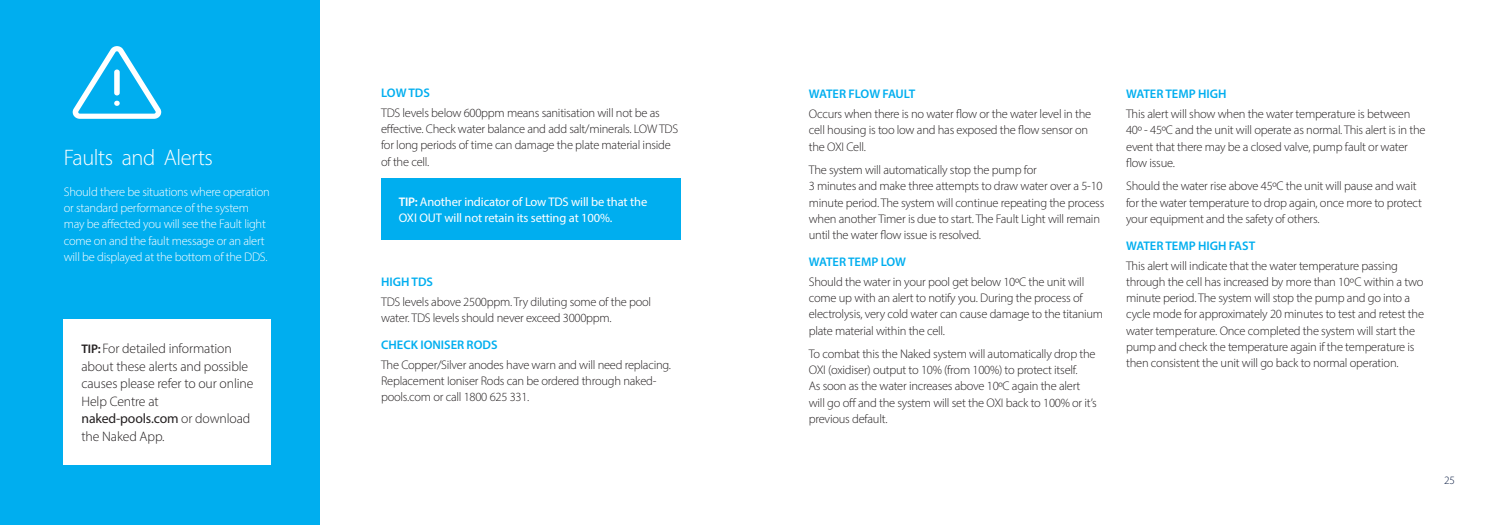
<style>
.page{position:relative;width:1489px;height:525px;background:#fff}
.page>*{position:absolute;margin:0;border:0;box-sizing:border-box;transform-origin:0 0}
.Heading{font:300 22.5px "Myriad Pro";letter-spacing:-.02em;color:#fff}
.Tip{font:300 13.75px/17.5px "Myriad Pro";letter-spacing:-.01em;color:#231f20}
.Body{font:300 12.5px/16.2px "Myriad Pro";letter-spacing:-.02em;color:#231f20}
.Body-2{font:300 12.5px/16.2px "Myriad Pro";letter-spacing:-.02em;color:#fff}
.Tip-2{font:12.5px/16.2px "Myriad Pro";letter-spacing:-.01em;color:#fff}
.Blue_Subtitle{font:600 12.5px "Myriad Pro";color:#00aeef}
.Blue_Subtitle-2{font:600 12.5px "Myriad Pro";letter-spacing:-.03em;color:#00aeef}
.t1{font:300 11.25px "Myriad Pro";color:#0a1c42}
.s1{font-weight:600;font-size:12.5px}
.s2{font-weight:400}
.s3{font-weight:600}
</style>
<div class="page">
<div style="left:0;top:0;width:319px;height:524px;background:#00aeef"></div>
<div style="left:64px;top:319px;width:207px;height:145px;background:#fff"></div>
<div style="left:381px;top:178px;width:299px;height:61px;background:#00aeef"></div>
<svg style="left:72px;top:46px;width:89px;height:73px"></svg>
<p class="Heading" style="left:64px;top:144px;width:151px">Faults and Alerts</p>
<p class="Body-2" style="left:64px;top:183px;width:208px">Should there be situations where operation or standard performance of the system may be affected you will see the Fault light come on and the fault message or an alert will be displayed at the bottom of the DDS.</p>
<p class="Tip" style="left:81px;top:339px;width:173px"><span class="s1">TIP:</span> For detailed information about these alerts and possible causes please refer to our online<br>Help Centre at <span class="s2">naked-pools.com</span> or download the Naked App.</p>
<p class="Blue_Subtitle" style="left:381px;top:86px;width:50px">LOW TDS</p>
<p class="Body" style="left:381px;top:104px;width:298px">TDS levels below 600ppm means sanitisation will not be as effective. Check water balance and add salt/minerals. LOW TDS for long periods of time can damage the plate material inside of the cell.</p>
<p class="Tip-2" style="left:399px;top:193px;width:250px"><span class="s3">TIP:</span> Another indicator of Low TDS will be that the<br>OXI OUT will not retain its setting at 100%.</p>
<p class="Blue_Subtitle" style="left:381px;top:275px;width:53px">HIGH TDS</p>
<p class="Body" style="left:381px;top:293px;width:271px">TDS levels above 2500ppm. Try diluting some of the pool water. TDS levels should never exceed 3000ppm.</p>
<p class="Blue_Subtitle" style="left:381px;top:338px;width:118px">CHECK IONISER RODS</p>
<p class="Body" style="left:381px;top:356px;width:291px">The Copper/Silver anodes have warn and will need replacing.<br>Replacement Ioniser Rods can be ordered through naked&shy;pools.com or call 1800 625 331.</p>
<p class="Blue_Subtitle-2" style="left:809px;top:87px;width:108px">WATER FLOW FAULT</p>
<p class="Body" style="left:808px;top:106px;width:284px">Occurs when there is no water flow or the water level in the cell housing is too low and has exposed the flow sensor on the OXI Cell.</p>
<p class="Body" style="left:808px;top:161px;width:297px">The system will automatically stop the pump for<br>3 minutes and make three attempts to draw water over a 5-10 minute period. The system will continue repeating the process when another Timer is due to start. The Fault Light will remain until the water flow issue is resolved.</p>
<p class="Blue_Subtitle" style="left:809px;top:255px;width:99px">WATER TEMP LOW</p>
<p class="Body" style="left:808px;top:273px;width:296px">Should the water in your pool get below 10ºC the unit will come up with an alert to notify you. During the process of electrolysis, very cold water can cause damage to the titanium plate material within the cell.</p>
<p class="Body" style="left:808px;top:345px;width:289px">To combat this the Naked system will automatically drop the OXI (oxidiser) output to 10% (from 100%) to protect itself.<br>As soon as the water increases above 10ºC again the alert will go off and the system will set the OXI back to 100% or it’s previous default.</p>
<p class="Blue_Subtitle" style="left:1126px;top:87px;width:102px">WATER TEMP HIGH</p>
<p class="Body" style="left:1126px;top:106px;width:301px">This alert will show when the water temperature is between 40º - 45ºC and the unit will operate as normal. This alert is in the event that there may be a closed valve, pump fault or water flow issue.</p>
<p class="Body" style="left:1126px;top:178px;width:297px">Should the water rise above 45ºC the unit will pause and wait for the water temperature to drop again, once more to protect your equipment and the safety of others.</p>
<p class="Blue_Subtitle" style="left:1126px;top:238px;width:130px">WATER TEMP HIGH FAST</p>
<p class="Body" style="left:1126px;top:257px;width:299px">This alert will indicate that the water temperature passing through the cell has increased by more than 10ºC within a two minute period. The system will stop the pump and go into a cycle mode for approximately 20 minutes to test and retest the water temperature. Once completed the system will start the pump and check the temperature again if the temperature is then consistent the unit will go back to normal operation.</p>
<p class="t1" style="left:1444px;top:473px;width:12px">25</p>
</div>
